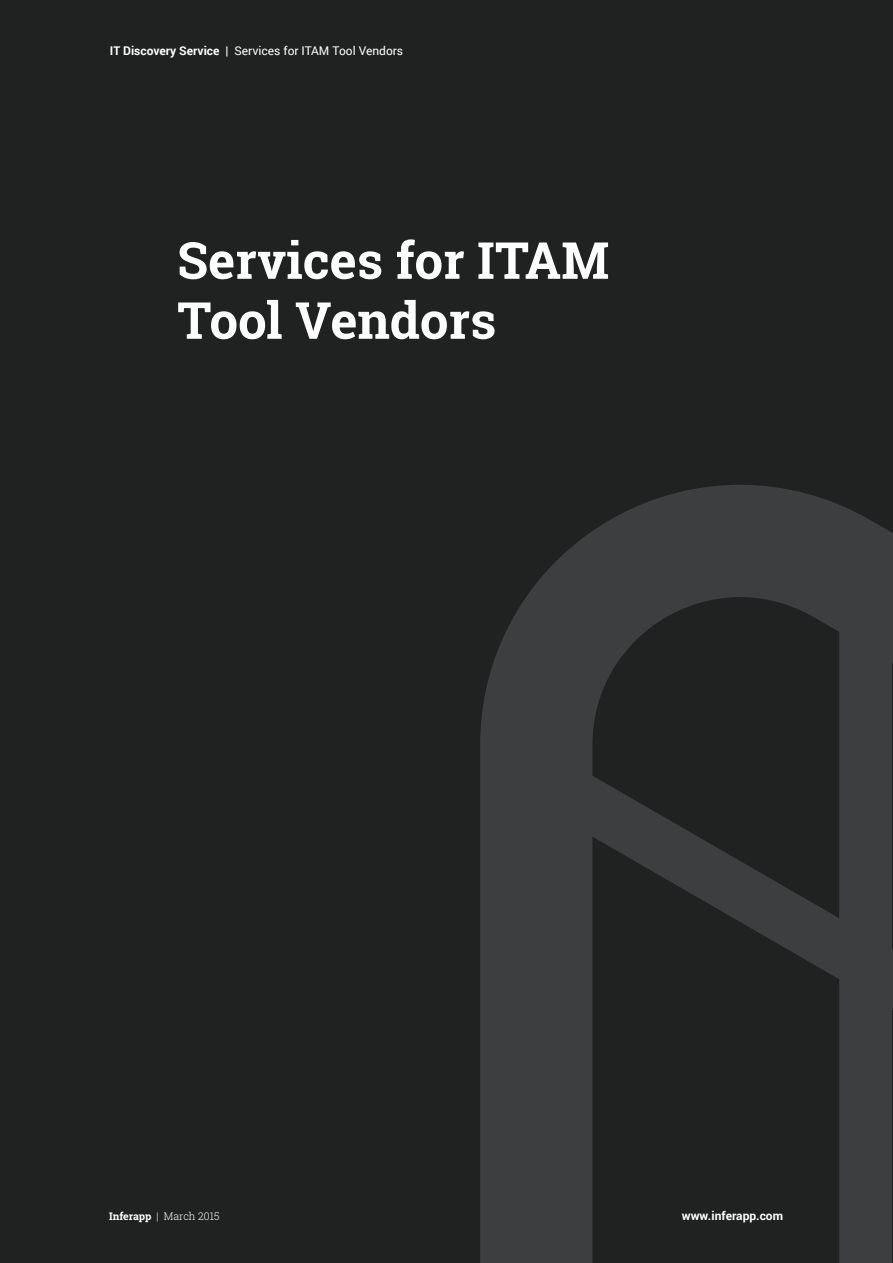
<style>
.page{position:relative;width:893px;height:1263px;background:#202222}
.page>*{position:absolute;margin:0;border:0;box-sizing:border-box;transform-origin:0 0}
.t1{font:700 51px/60px "Roboto Slab";color:#fff}
.t2{font:12px "Roboto";color:#fff}
.t3{font:700 12px "Roboto";color:#fff}
.t4{font:300 10.5px "Roboto Slab";color:#fff}
.s1{font-weight:700}
</style>
<div class="page">
<svg style="left:480px;top:485px;width:413px;height:778px"></svg>
<p class="t2" style="left:110px;top:42px;width:295px"><span class="s1">IT Discovery Service |</span> Services for ITAM Tool Vendors</p>
<h1 class="t1" style="left:177px;top:230px;width:434px">Services for ITAM<br>Tool Vendors</h1>
<p class="t4" style="left:109px;top:1209px;width:112px"><span class="s1">Inferapp</span> | March 2015</p>
<p class="t3" style="left:682px;top:1208px;width:103px">www.inferapp.com</p>
</div>
